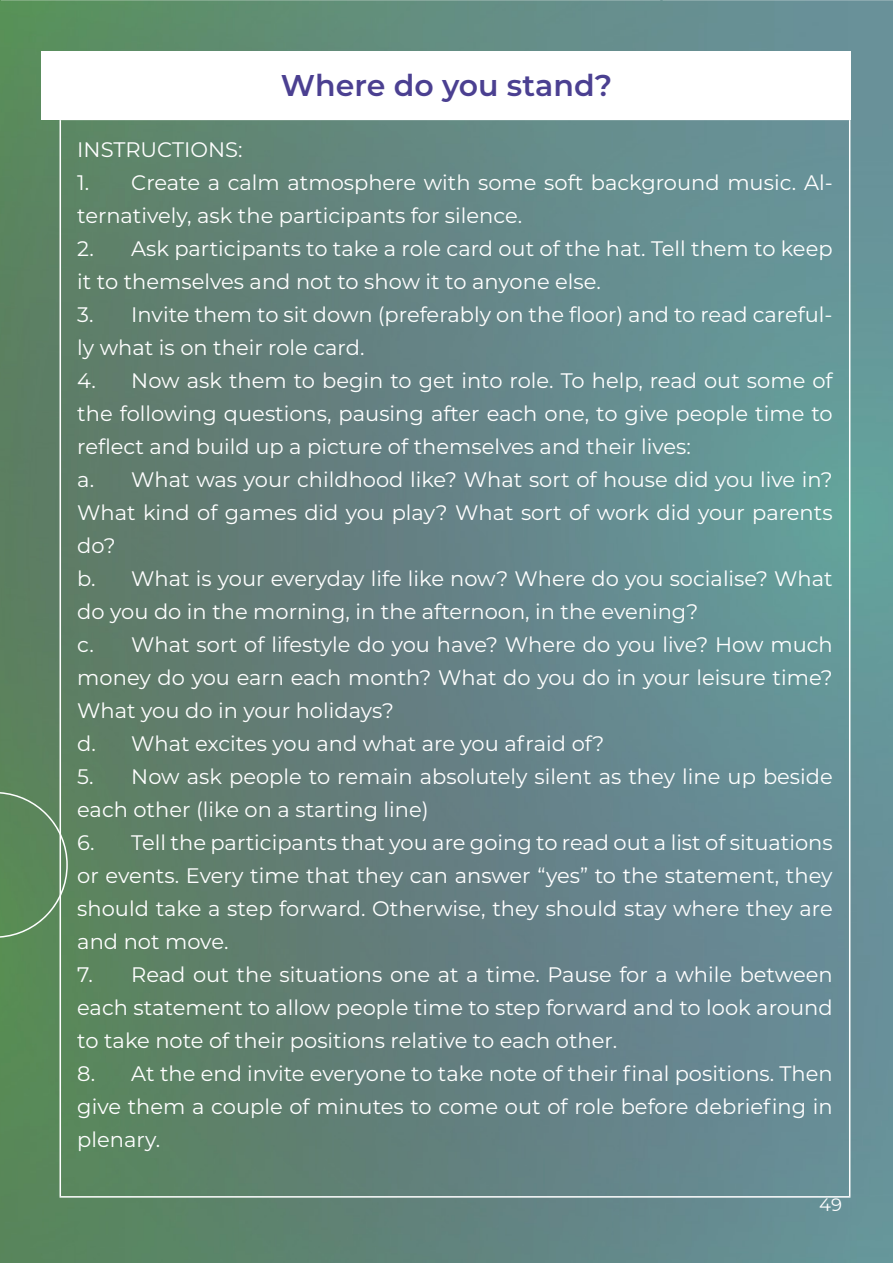
<style>
.page{position:relative;width:893px;height:1263px;background:#fff}
.page>*{position:absolute;margin:0;border:0;box-sizing:border-box;transform-origin:0 0}
.t1{font:600 30px "Montserrat";color:#4b4091}
.t2{font:21px/33px "Montserrat";color:#fff}
.t3{font:18px "Montserrat Alternates";color:#fff}
</style>
<div class="page">
<img style="left:0;top:696px;width:660px;height:567px">
<img style="left:660px;top:0;width:233px;height:1263px">
<img style="left:0;top:0;width:663px;height:696px">
<div style="left:753px;top:901px;width:50px;height:85px;background:#678b94"></div>
<div style="left:690px;top:432px;width:68px;height:114px;background:#659797"></div>
<div style="left:42px;top:51px;width:809px;height:69px;background:#fff"></div>
<hr style="left:60px;top:120px;width:1px;height:1076px;background:#fff">
<hr style="left:849px;top:120px;width:1px;height:1076px;background:#fff">
<hr style="left:60px;top:1196px;width:790px;height:1px;background:#fff">
<h1 class="t1" style="left:281px;top:64px;width:333px">Where do you stand?</h1>
<p class="t2" style="left:77px;top:132px;width:167px">INSTRUCTIONS:</p>
<p class="t2" style="left:77px;top:165px;width:757px">1. Create a calm atmosphere with some soft background music. Al&shy;ternatively, ask the participants for silence.</p>
<p class="t2" style="left:77px;top:231px;width:757px">2. Ask participants to take a role card out of the hat. Tell them to keep it to themselves and not to show it to anyone else.</p>
<p class="t2" style="left:77px;top:297px;width:757px">3. Invite them to sit down (preferably on the floor) and to read careful&shy;ly what is on their role card.</p>
<p class="t2" style="left:77px;top:363px;width:757px">4. Now ask them to begin to get into role. To help, read out some of the following questions, pausing after each one, to give people time to reflect and build up a picture of themselves and their lives:<br>a. What was your childhood like? What sort of house did you live in?<br>What kind of games did you play? What sort of work did your parents do?<br>b. What is your everyday life like now? Where do you socialise? What do you do in the morning, in the afternoon, in the evening?<br>c. What sort of lifestyle do you have? Where do you live? How much money do you earn each month? What do you do in your leisure time?<br>What you do in your holidays?<br>d. What excites you and what are you afraid of?</p>
<p class="t2" style="left:77px;top:759px;width:757px">5. Now ask people to remain absolutely silent as they line up beside each other (like on a starting line)</p>
<p class="t2" style="left:77px;top:825px;width:757px;text-align:justify">6. Tell the participants that you are going to read out a list of situations or events. Every time that they can answer “yes” to the statement, they should take a step forward. Otherwise, they should stay where they are and not move.</p>
<p class="t2" style="left:77px;top:957px;width:757px;text-align:justify">7. Read out the situations one at a time. Pause for a while between each statement to allow people time to step forward and to look around to take note of their positions relative to each other.</p>
<p class="t2" style="left:77px;top:1056px;width:757px;text-align:justify">8. At the end invite everyone to take note of their final positions. Then give them a couple of minutes to come out of role before debriefing in plenary.</p>
<p class="t3" style="left:819px;top:1192px;width:24px">49</p>
</div>
